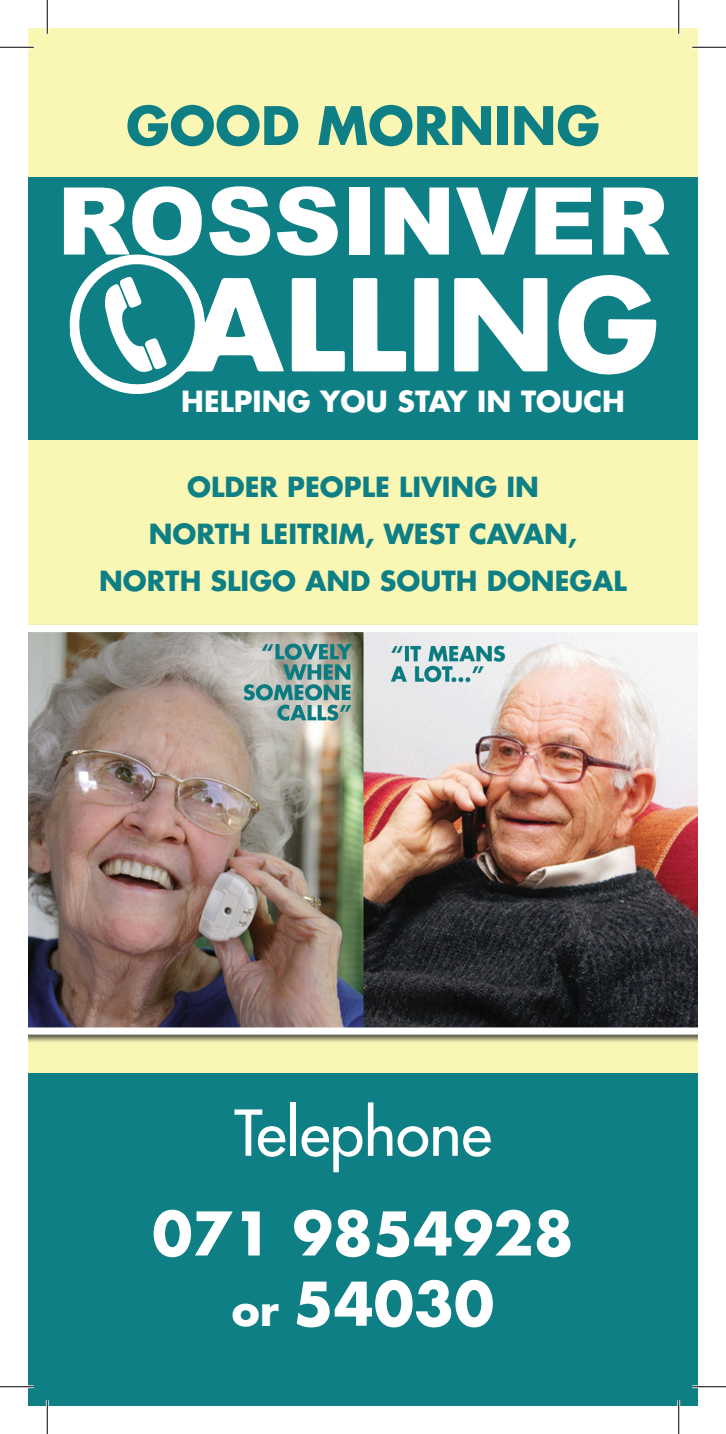
<style>
.page{position:relative;width:726px;height:1434px;background:#fff}
.page>*{position:absolute;margin:0;border:0;box-sizing:border-box;transform-origin:0 0}
.t1{font:900 93.6px "Arial";color:#fff}
.t2{font:61.43px "Futura";color:#fff}
.t3{font:700 58.5px/70.2px "Futura";color:#fff;text-align:center}
.t4{font:700 51.52px "Futura";color:#0e8085}
.t5{font:700 28.35px "Futura";color:#fff}
.t6{font:700 27px/47.2px "Futura";color:#0e8085;text-align:center}
.s1{font-size:42.3px}
</style>
<div class="page">
<div style="left:28px;top:28px;width:670px;height:1378px;background:#faf7b4"></div>
<div style="left:28px;top:1073px;width:670px;height:333px;background:#0e8085"></div>
<div style="left:28px;top:177px;width:670px;height:263px;background:#0e8085"></div>
<svg style="left:454px;top:278px;width:93px;height:94px"></svg>
<svg style="left:558px;top:275px;width:98px;height:100px"></svg>
<svg style="left:292px;top:278px;width:53px;height:93px"></svg>
<svg style="left:353px;top:278px;width:53px;height:93px"></svg>
<svg style="left:414px;top:278px;width:25px;height:93px;background:#f7fbfb"></svg>
<svg style="left:70px;top:264px;width:214px;height:130px"></svg>
<div style="left:28px;top:624px;width:670px;height:420px;background:#231f20;opacity:.75"></div>
<img style="left:28px;top:625px;width:670px;height:410px">
<div style="left:70px;top:255px;width:134px;height:139px;border:10px solid #fff;border-radius:50%"></div>
<hr style="left:0;top:46px;width:34px;height:3px;background:#fff">
<hr style="left:692px;top:46px;width:34px;height:3px;background:#fff">
<hr style="left:0;top:1385px;width:34px;height:3px;background:#fff">
<hr style="left:692px;top:1385px;width:34px;height:3px;background:#fff">
<hr style="left:46px;top:0;width:3px;height:34px;background:#fff">
<hr style="left:46px;top:1400px;width:3px;height:34px;background:#fff">
<hr style="left:677px;top:0;width:3px;height:34px;background:#fff">
<hr style="left:677px;top:1400px;width:3px;height:34px;background:#fff">
<hr style="left:0;top:47px;width:34px;height:1px;background:#000">
<hr style="left:692px;top:47px;width:34px;height:1px;background:#000">
<hr style="left:0;top:1386px;width:34px;height:1px;background:#000">
<hr style="left:692px;top:1386px;width:34px;height:1px;background:#000">
<hr style="left:47px;top:0;width:1px;height:34px;background:#000">
<hr style="left:47px;top:1400px;width:1px;height:34px;background:#000">
<hr style="left:678px;top:0;width:1px;height:34px;background:#000">
<hr style="left:678px;top:1400px;width:1px;height:34px;background:#000">
<h3 class="t4" style="left:126px;top:91px;width:475px">GOOD MORNING</h3>
<h1 class="t1" style="left:57px;top:153px;width:614px">ROSSINVER</h1>
<p class="t5" style="left:181px;top:383px;width:445px">HELPING YOU STAY IN TOUCH</p>
<p class="t6" style="left:99px;top:463px;width:529px">OLDER PEOPLE LIVING IN<br>NORTH LEITRIM, WEST CAVAN,<br>NORTH SLIGO AND SOUTH DONEGAL</p>
<h2 class="t2" style="left:234px;top:1095px;width:259px">Telephone</h2>
<h3 class="t3" style="left:152px;top:1198px;width:423px">071 9854928 <span class="s1">or</span> 54030</h3>
</div>
